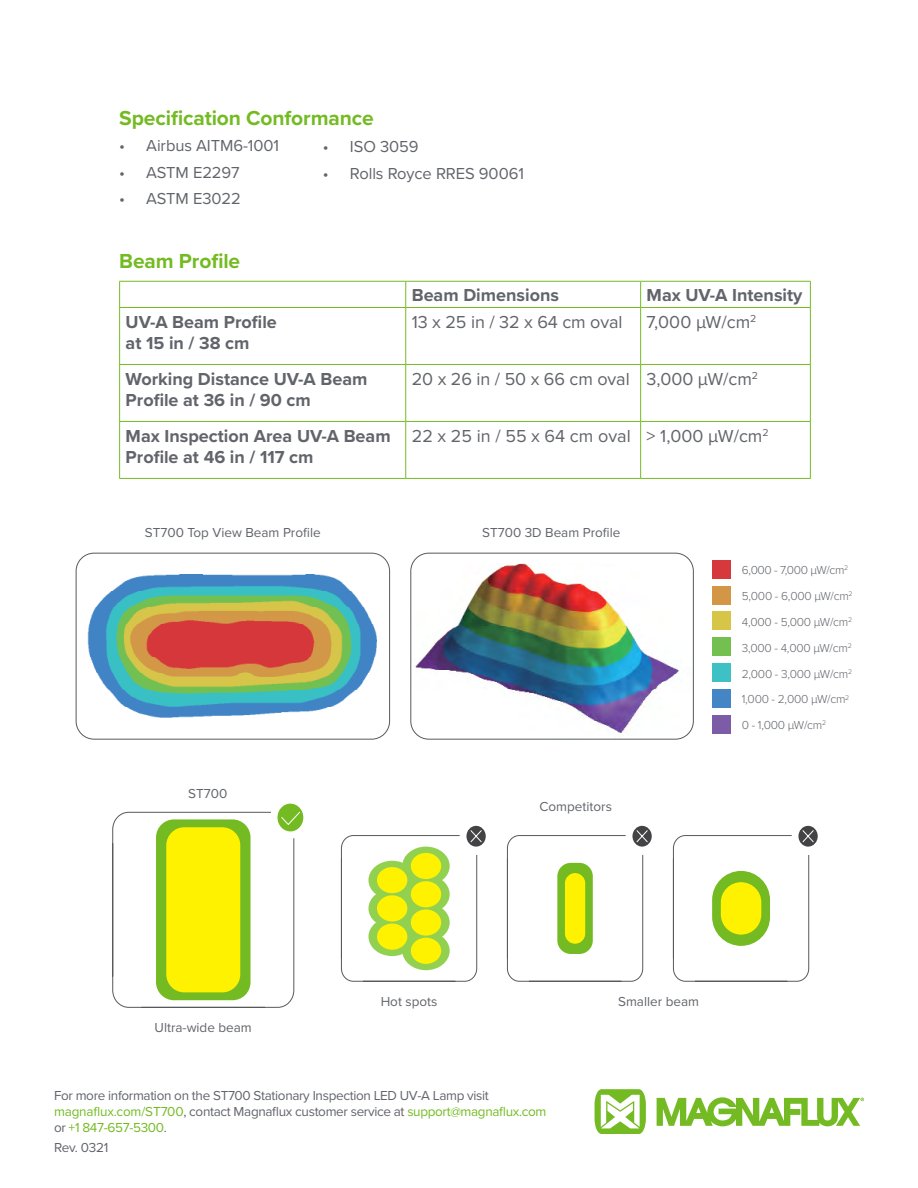
<style>
.page{position:relative;width:918px;height:1188px;background:#fff}
.page>*{position:absolute;margin:0;border:0;box-sizing:border-box;transform-origin:0 0}
.t1{font:700 21px "Proxima Nova";letter-spacing:-.005em;color:#74bb23}
.t2{font:700 18px/21.6px "Proxima Nova";color:#61646a}
.t3{font:18px "Proxima Nova";letter-spacing:-.005em;color:#61646a}
.t4{font:16.5px "Proxima Nova";letter-spacing:-.005em;color:#61646a}
.t5{font:13.5px/16.2px "Proxima Nova";letter-spacing:-.025em;color:#61646a}
.t6{font:13.5px "Proxima Nova";color:#61646a}
.t7{font:300 12px/26px "Proxima Nova";letter-spacing:-.02em;color:#61646a}
.s1{color:#74bb23}
</style>
<div class="page">
<svg style="left:657px;top:1097px;width:207px;height:29px"></svg>
<svg style="left:595px;top:1089px;width:51px;height:45px"></svg>
<hr style="left:119px;top:281px;width:287px;height:1px;background:#74bb23">
<svg style="left:119px;top:282px;width:1px;height:25px"></svg>
<hr style="left:406px;top:281px;width:235px;height:1px;background:#74bb23">
<svg style="left:405px;top:282px;width:1px;height:25px"></svg>
<hr style="left:641px;top:281px;width:170px;height:1px;background:#74bb23">
<svg style="left:640px;top:282px;width:1px;height:25px"></svg>
<svg style="left:810px;top:282px;width:1px;height:25px"></svg>
<hr style="left:119px;top:307px;width:287px;height:1px;background:#74bb23">
<hr style="left:119px;top:308px;width:1px;height:56px;background:#74bb23">
<hr style="left:406px;top:307px;width:235px;height:1px;background:#74bb23">
<hr style="left:405px;top:308px;width:1px;height:56px;background:#74bb23">
<hr style="left:641px;top:307px;width:170px;height:1px;background:#74bb23">
<hr style="left:640px;top:308px;width:1px;height:56px;background:#74bb23">
<hr style="left:810px;top:308px;width:1px;height:56px;background:#74bb23">
<hr style="left:119px;top:364px;width:287px;height:1px;background:#74bb23">
<hr style="left:119px;top:365px;width:1px;height:56px;background:#74bb23">
<hr style="left:406px;top:364px;width:235px;height:1px;background:#74bb23">
<hr style="left:405px;top:365px;width:1px;height:56px;background:#74bb23">
<hr style="left:641px;top:364px;width:170px;height:1px;background:#74bb23">
<hr style="left:640px;top:365px;width:1px;height:56px;background:#74bb23">
<hr style="left:810px;top:365px;width:1px;height:56px;background:#74bb23">
<hr style="left:119px;top:421px;width:287px;height:1px;background:#74bb23">
<hr style="left:119px;top:422px;width:1px;height:56px;background:#74bb23">
<hr style="left:406px;top:421px;width:235px;height:1px;background:#74bb23">
<hr style="left:405px;top:422px;width:1px;height:56px;background:#74bb23">
<hr style="left:641px;top:421px;width:170px;height:1px;background:#74bb23">
<hr style="left:640px;top:422px;width:1px;height:56px;background:#74bb23">
<hr style="left:810px;top:422px;width:1px;height:56px;background:#74bb23">
<hr style="left:119px;top:478px;width:287px;height:1px;background:#74bb23">
<hr style="left:406px;top:478px;width:235px;height:1px;background:#74bb23">
<hr style="left:641px;top:478px;width:170px;height:1px;background:#74bb23">
<div style="left:277px;top:804px;width:26px;height:27px;background:#74bb23;border-radius:50%"></div>
<svg style="left:112px;top:811px;width:189px;height:197px"></svg>
<div style="left:466px;top:826px;width:20px;height:21px;background:#434345;border-radius:50%"></div>
<svg style="left:341px;top:830px;width:141px;height:152px"></svg>
<div style="left:632px;top:826px;width:20px;height:21px;background:#434345;border-radius:50%"></div>
<svg style="left:507px;top:830px;width:141px;height:152px"></svg>
<div style="left:798px;top:826px;width:20px;height:21px;background:#434345;border-radius:50%"></div>
<svg style="left:673px;top:830px;width:141px;height:152px"></svg>
<img style="left:412px;top:553px;width:281px;height:185px">
<div style="left:410px;top:553px;width:284px;height:187px;border:1px solid #58595b;border-radius:18px"></div>
<img style="left:88px;top:575px;width:288px;height:143px">
<div style="left:76px;top:553px;width:314px;height:187px;border:1px solid #58595b;border-radius:18px"></div>
<div style="left:713px;top:560px;width:18px;height:18px;background:#d6393b"></div>
<div style="left:713px;top:586px;width:18px;height:18px;background:#d39647"></div>
<div style="left:713px;top:612px;width:18px;height:18px;background:#d7c548"></div>
<div style="left:713px;top:638px;width:18px;height:18px;background:#73c050"></div>
<div style="left:713px;top:664px;width:18px;height:18px;background:#3ec1c5"></div>
<div style="left:713px;top:690px;width:18px;height:18px;background:#4385c5"></div>
<div style="left:713px;top:715px;width:18px;height:19px;background:#7c5ca7"></div>
<h1 class="t1" style="left:119px;top:102px;width:256px">Specification Conformance</h1>
<p class="t4" style="left:119px;top:133px;width:161px">• Airbus AITM6-1001</p>
<p class="t4" style="left:119px;top:160px;width:122px">• ASTM E2297</p>
<p class="t4" style="left:119px;top:186px;width:123px">• ASTM E3022</p>
<p class="t4" style="left:323px;top:135px;width:97px">• ISO 3059</p>
<p class="t4" style="left:323px;top:161px;width:203px">• Rolls Royce RRES 90061</p>
<h1 class="t1" style="left:119px;top:245px;width:122px">Beam Profile</h1>
<h2 class="t2" style="left:412px;top:284px;width:149px">Beam Dimensions</h2>
<h2 class="t2" style="left:647px;top:284px;width:157px">Max UV-A Intensity</h2>
<h2 class="t2" style="left:126px;top:311px;width:153px">UV-A Beam Profile at 15 in / 38 cm</h2>
<h2 class="t3" style="left:412px;top:308px;width:212px">13 x 25 in / 32 x 64 cm oval</h2>
<h2 class="t3" style="left:647px;top:308px;width:111px">7,000 μW/cm<sup>2</sup></h2>
<h2 class="t2" style="left:126px;top:367px;width:243px">Working Distance UV-A Beam<br>Profile at 36 in / 90 cm</h2>
<h2 class="t3" style="left:412px;top:365px;width:348px">20 x 26 in / 50 x 66 cm oval 3,000 μW/cm<sup>2</sup></h2>
<h2 class="t2" style="left:126px;top:424px;width:267px">Max Inspection Area UV-A Beam<br>Profile at 46 in / 117 cm</h2>
<h2 class="t3" style="left:412px;top:422px;width:358px">22 x 25 in / 55 x 64 cm oval &gt; 1,000 μW/cm<sup>2</sup></h2>
<p class="t6" style="left:145px;top:523px;width:177px">ST700 Top View Beam Profile</p>
<p class="t6" style="left:482px;top:523px;width:140px">ST700 3D Beam Profile</p>
<p class="t5" style="left:188px;top:785px;width:41px">ST700</p>
<p class="t6" style="left:539px;top:797px;width:74px">Competitors</p>
<p class="t7" style="left:742px;top:556px;width:112px">6,000 - 7,000 μW/cm<sup>2<br></sup>5,000 - 6,000 μW/cm<sup>2<br></sup>4,000 - 5,000 μW/cm<sup>2<br></sup>3,000 - 4,000 μW/cm<sup>2<br></sup>2,000 - 3,000 μW/cm<sup>2<br></sup>1,000 - 2,000 μW/cm<sup>2<br></sup>0 - 1,000 μW/cm<sup>2</sup></p>
<p class="t6" style="left:155px;top:1018px;width:99px">Ultra-wide beam</p>
<p class="t6" style="left:381px;top:991px;width:58px">Hot spots</p>
<p class="t6" style="left:618px;top:991px;width:82px">Smaller beam</p>
<p class="t5" style="left:54px;top:1087px;width:494px">For more information on the ST700 Stationary Inspection LED UV-A Lamp visit <span class="s1">magnaflux.com/ST700</span>, contact Magnaflux customer service at <span class="s1">support@magnaflux.com </span>or <span class="s1">+1 847-657-5300</span>.</p>
<p class="t5" style="left:54px;top:1139px;width:56px">Rev. 0321</p>
</div>
